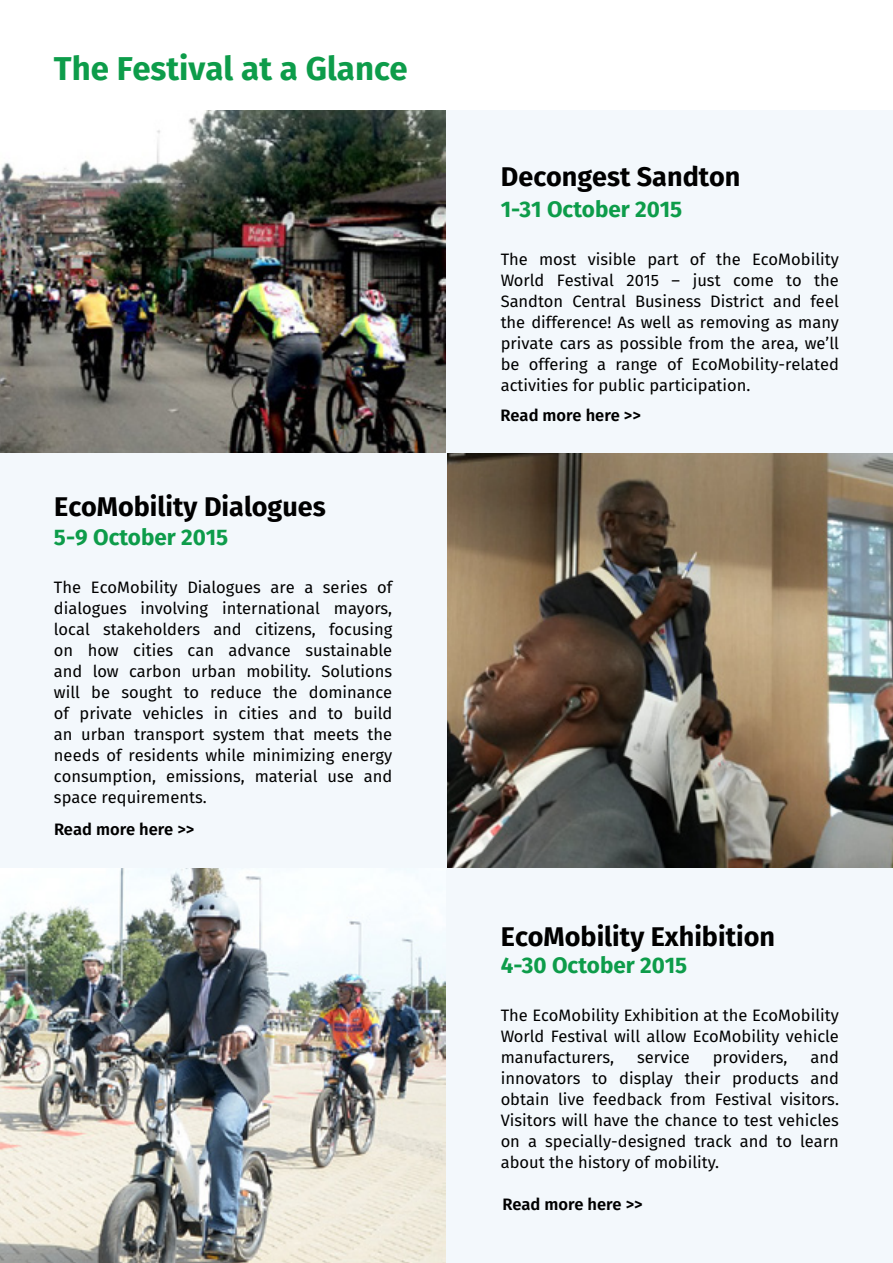
<style>
.page{position:relative;width:893px;height:1263px;background:#fff}
.page>*{position:absolute;margin:0;border:0;box-sizing:border-box;transform-origin:0 0}
.t1{font:700 33px "Fira Sans";color:#0d9c4a}
.t2{font:700 27px "Fira Sans";color:#000}
.t3{font:700 22.5px "Fira Sans";color:#0d9c4a}
.t4{font:16.5px/21px "Fira Sans";color:#000;text-align:justify}
.t5{font:600 16.5px "Fira Sans";color:#000}
</style>
<div class="page">
<img style="left:446px;top:453px;width:447px;height:416px">
<img style="left:0;top:111px;width:446px;height:342px">
<img style="left:0;top:868px;width:446px;height:395px">
<div style="left:446px;top:111px;width:447px;height:342px;background:#f3f8fc"></div>
<div style="left:0;top:453px;width:446px;height:415px;background:#f3f8fc"></div>
<div style="left:447px;top:868px;width:446px;height:395px;background:#f3f8fc"></div>
<h1 class="t1" style="left:54px;top:41px;width:355px">The Festival at a Glance</h1>
<h2 class="t2" style="left:54px;top:484px;width:273px">EcoMobility Dialogues</h2>
<h3 class="t3" style="left:54px;top:518px;width:176px">5-9 October 2015</h3>
<p class="t4" style="left:54px;top:577px;width:340px">The EcoMobility Dialogues are a series of dialogues involving international mayors, local stakeholders and citizens, focusing on how cities can advance sustainable and low carbon urban mobility. Solutions will be sought to reduce the dominance of private vehicles in cities and to build an urban transport system that meets the needs of residents while minimizing energy consumption, emissions, material use and space requirements.</p>
<p class="t5" style="left:54px;top:815px;width:142px">Read more here &gt;&gt;</p>
<h2 class="t2" style="left:501px;top:154px;width:241px">Decongest Sandton</h2>
<h3 class="t3" style="left:501px;top:190px;width:183px">1-31 October 2015</h3>
<p class="t4" style="left:501px;top:249px;width:340px">The most visible part of the EcoMobility World Festival 2015 – just come to the Sandton Central Business District and feel the difference! As well as removing as many private cars as possible from the area, we’ll be offering a range of EcoMobility-related activities for public participation.</p>
<p class="t5" style="left:501px;top:402px;width:142px">Read more here &gt;&gt;</p>
<h2 class="t2" style="left:501px;top:913px;width:276px">EcoMobility Exhibition</h2>
<h3 class="t3" style="left:501px;top:946px;width:188px">4-30 October 2015</h3>
<p class="t4" style="left:501px;top:1004px;width:340px">The EcoMobility Exhibition at the EcoMobility World Festival will allow EcoMobility vehicle manufacturers,</p>
<p class="t4" style="left:637px;top:1046px;width:54px">service</p>
<p class="t4" style="left:713px;top:1046px;width:76px">providers,</p>
<p class="t4" style="left:501px;top:1046px;width:340px;text-indent:310px">and innovators to display their products and obtain live feedback from Festival visitors.<br>Visitors will have the chance to test vehicles on a specially-designed track and to learn about the history of mobility.</p>
<p class="t5" style="left:502px;top:1191px;width:142px">Read more here &gt;&gt;</p>
</div>
